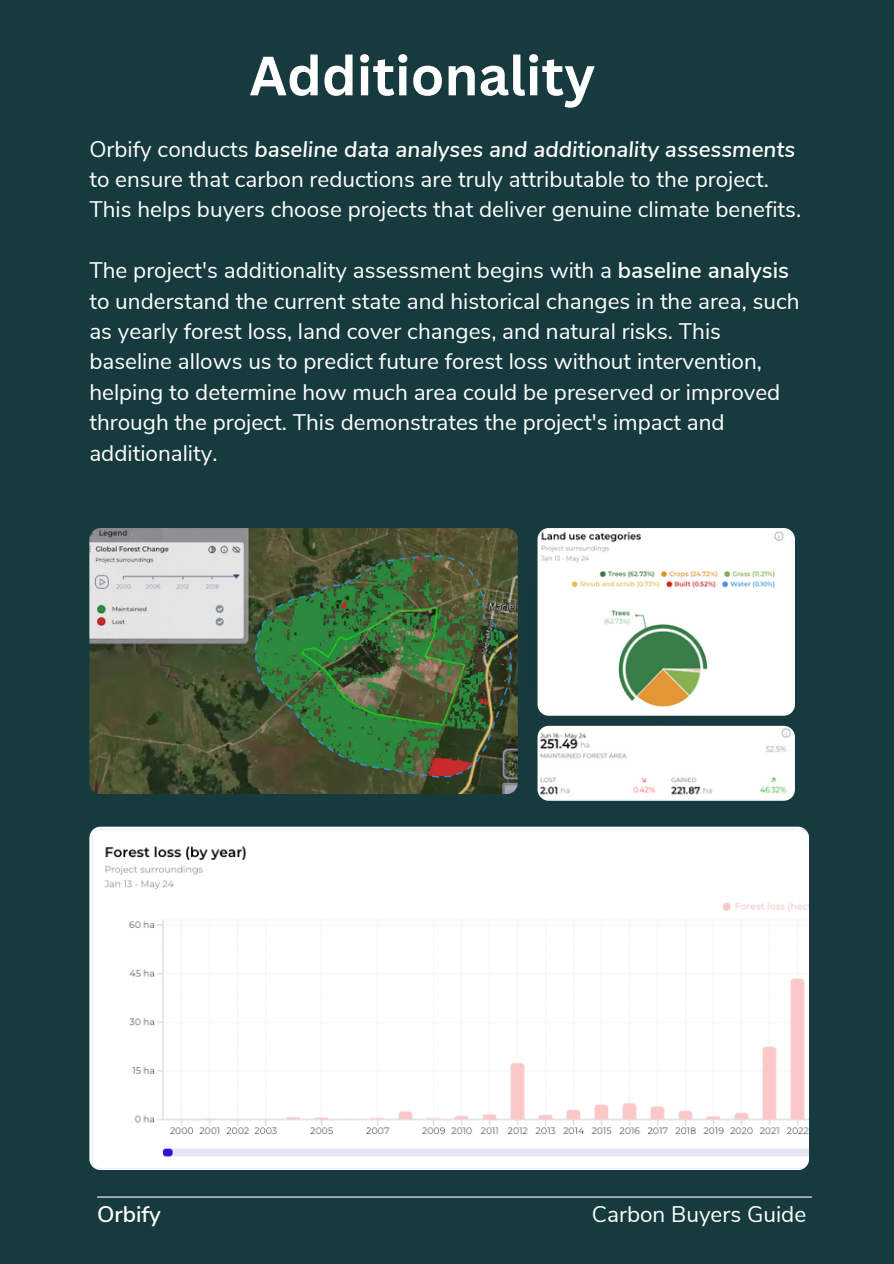
<style>
.page{position:relative;width:894px;height:1264px;background:#fff}
.page>*{position:absolute;margin:0;border:0;box-sizing:border-box;transform-origin:0 0}
.t1{font:700 54px "Canva Sans";color:#fff}
.t2{font:22.5px/30.3px "Nunito Sans";color:#fff}
.t3{font:600 22.5px "Nunito Sans";color:#fff}
.s1{font-weight:600;font-style:italic}
.s2{font-weight:600}
</style>
<div class="page">
<div style="left:0;top:0;width:893px;height:1263px;background:#163a3d"></div>
<img style="left:89px;top:528px;width:428px;height:265px;border-radius:11px">
<img style="left:537px;top:725px;width:257px;height:75px;border-radius:11px">
<img style="left:537px;top:528px;width:257px;height:187px;border-radius:11px">
<img style="left:89px;top:826px;width:719px;height:343px;border-radius:11px">
<hr style="left:97px;top:1196px;width:714px;height:1px;background:#fff">
<p class="t1" style="left:249px;top:38px;width:347px">Additionality</p>
<p class="t2" style="left:89px;top:134px;width:713px">Orbify conducts <span class="s1">baseline data analyses and additionality assessments </span>to ensure that carbon reductions are truly attributable to the project.<br>This helps buyers choose projects that deliver genuine climate benefits.</p>
<p class="t2" style="left:89px;top:255px;width:711px">The project's additionality assessment begins with a <span class="s2">baseline analysis </span>to understand the current state and historical changes in the area, such as yearly forest loss, land cover changes, and natural risks. This baseline allows us to predict future forest loss without intervention, helping to determine how much area could be preserved or improved through the project. This demonstrates the project's impact and additionality.</p>
<p class="t3" style="left:97px;top:1199px;width:65px">Orbify</p>
<h2 class="t2" style="left:591px;top:1199px;width:216px">Carbon Buyers Guide</h2>
</div>
